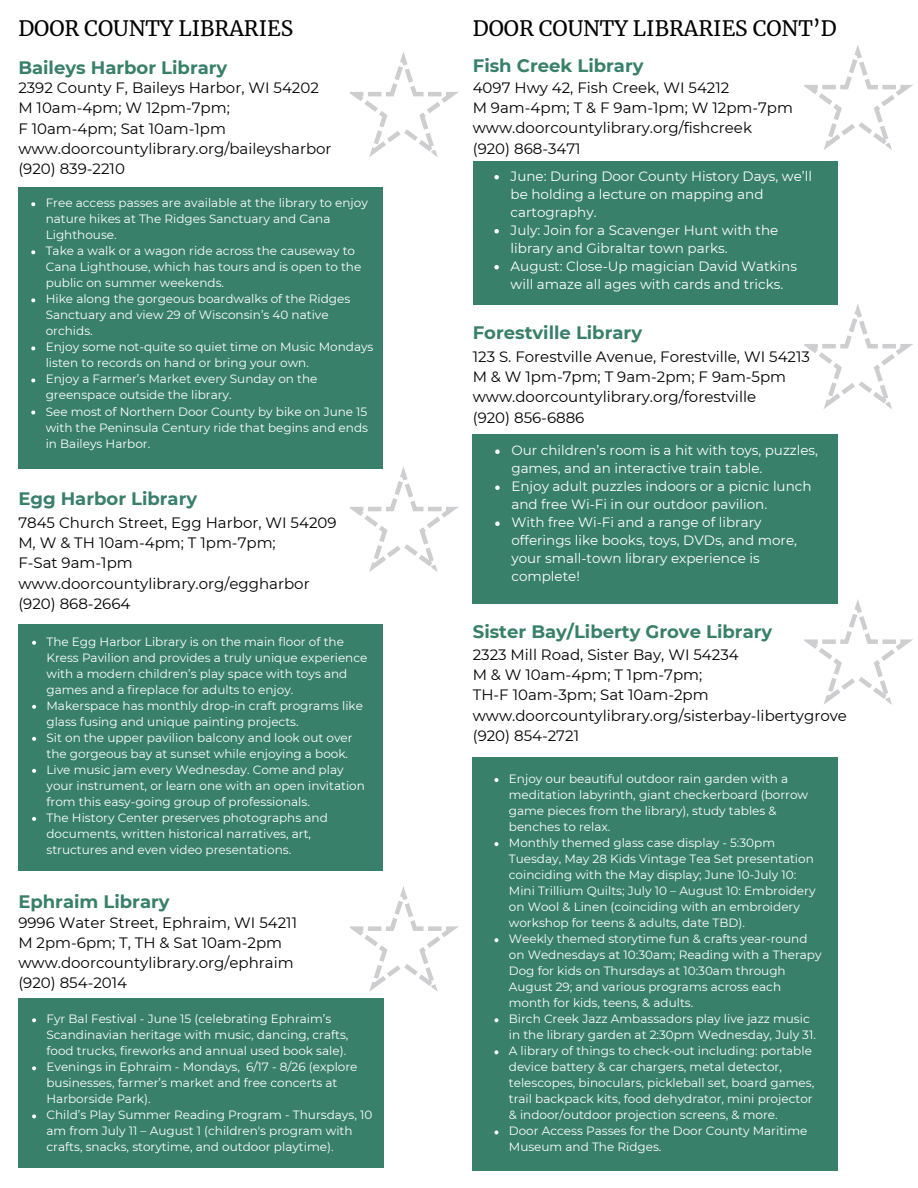
<style>
.page{position:relative;width:918px;height:1188px;background:#fff}
.page>*{position:absolute;margin:0;border:0;box-sizing:border-box;transform-origin:0 0}
.t1{font:21px "Merriweather";color:#000}
.t2{font:700 18px "Montserrat";color:#388069}
.t3{font:15px/20.2px "Montserrat";color:#000}
.t4{font:13.5px/18px "Montserrat";color:#fff}
.t5{font:12px/16px "Montserrat";color:#fff}
</style>
<div class="page">
<div style="left:18px;top:187px;width:365px;height:281px;background:#388069"></div>
<svg style="left:350px;top:52px;width:109px;height:105px"></svg>
<svg style="left:31px;top:202px;width:4px;height:4px"></svg>
<svg style="left:31px;top:250px;width:4px;height:4px"></svg>
<svg style="left:31px;top:298px;width:4px;height:4px"></svg>
<svg style="left:31px;top:346px;width:4px;height:4px"></svg>
<svg style="left:31px;top:378px;width:4px;height:4px"></svg>
<svg style="left:31px;top:410px;width:4px;height:4px"></svg>
<div style="left:18px;top:625px;width:365px;height:246px;background:#388069"></div>
<svg style="left:348px;top:467px;width:110px;height:105px"></svg>
<svg style="left:32px;top:641px;width:4px;height:4px"></svg>
<svg style="left:32px;top:705px;width:4px;height:4px"></svg>
<svg style="left:32px;top:737px;width:4px;height:4px"></svg>
<svg style="left:32px;top:769px;width:4px;height:4px"></svg>
<svg style="left:32px;top:817px;width:4px;height:4px"></svg>
<div style="left:18px;top:999px;width:365px;height:169px;background:#388069"></div>
<svg style="left:350px;top:886px;width:109px;height:106px"></svg>
<svg style="left:32px;top:1018px;width:4px;height:4px"></svg>
<svg style="left:32px;top:1066px;width:4px;height:4px"></svg>
<svg style="left:32px;top:1114px;width:4px;height:4px"></svg>
<div style="left:473px;top:434px;width:365px;height:170px;background:#388069"></div>
<svg style="left:804px;top:304px;width:109px;height:105px"></svg>
<svg style="left:495px;top:449px;width:5px;height:5px"></svg>
<svg style="left:495px;top:485px;width:5px;height:5px"></svg>
<svg style="left:495px;top:521px;width:5px;height:5px"></svg>
<div style="left:473px;top:758px;width:365px;height:413px;background:#388069"></div>
<svg style="left:804px;top:599px;width:109px;height:106px"></svg>
<svg style="left:494px;top:778px;width:4px;height:4px"></svg>
<svg style="left:494px;top:842px;width:4px;height:4px"></svg>
<svg style="left:494px;top:938px;width:4px;height:4px"></svg>
<svg style="left:494px;top:1018px;width:4px;height:4px"></svg>
<svg style="left:494px;top:1050px;width:4px;height:4px"></svg>
<svg style="left:494px;top:1130px;width:4px;height:4px"></svg>
<div style="left:473px;top:161px;width:365px;height:144px;background:#388069"></div>
<svg style="left:804px;top:45px;width:109px;height:105px"></svg>
<svg style="left:494px;top:175px;width:5px;height:4px"></svg>
<svg style="left:494px;top:229px;width:5px;height:4px"></svg>
<svg style="left:494px;top:265px;width:5px;height:4px"></svg>
<h1 class="t1" style="left:18px;top:15px;width:276px">DOOR COUNTY LIBRARIES</h1>
<h2 class="t2" style="left:18px;top:56px;width:211px">Baileys Harbor Library</h2>
<p class="t3" style="left:18px;top:78px;width:315px">2392 County F, Baileys Harbor, WI 54202<br>M 10am-4pm; W 12pm-7pm;<br>F 10am-4pm; Sat 10am-1pm www.doorcountylibrary.org/baileysharbor (920) 839-2210</p>
<p class="t5" style="left:46px;top:195px;width:329px">Free access passes are available at the library to enjoy nature hikes at The Ridges Sanctuary and Cana Lighthouse.<br>Take a walk or a wagon ride across the causeway to Cana Lighthouse, which has tours and is open to the public on summer weekends.<br>Hike along the gorgeous boardwalks of the Ridges Sanctuary and view 29 of Wisconsin’s 40 native orchids.<br>Enjoy some not-quite so quiet time on Music Mondays listen to records on hand or bring your own.<br>Enjoy a Farmer’s Market every Sunday on the greenspace outside the library.<br>See most of Northern Door County by bike on June 15 with the Peninsula Century ride that begins and ends in Baileys Harbor.</p>
<h2 class="t2" style="left:18px;top:488px;width:180px">Egg Harbor Library</h2>
<p class="t3" style="left:18px;top:512px;width:320px">7845 Church Street, Egg Harbor, WI 54209<br>M, W &amp; TH 10am-4pm; T 1pm-7pm;<br>F-Sat 9am-1pm www.doorcountylibrary.org/eggharbor (920) 868-2664</p>
<p class="t5" style="left:47px;top:633px;width:322px">The Egg Harbor Library is on the main floor of the Kress Pavilion and provides a truly unique experience with a modern children’s play space with toys and games and a fireplace for adults to enjoy.<br>Makerspace has monthly drop-in craft programs like glass fusing and unique painting projects.<br>Sit on the upper pavilion balcony and look out over the gorgeous bay at sunset while enjoying a book.<br>Live music jam every Wednesday. Come and play your instrument, or learn one with an open invitation from this easy-going group of professionals.<br>The History Center preserves photographs and documents, written historical narratives, art, structures and even video presentations.</p>
<h2 class="t2" style="left:18px;top:890px;width:153px">Ephraim Library</h2>
<p class="t3" style="left:18px;top:912px;width:280px">9996 Water Street, Ephraim, WI 54211<br>M 2pm-6pm; T, TH &amp; Sat 10am-2pm www.doorcountylibrary.org/ephraim (920) 854-2014</p>
<p class="t5" style="left:47px;top:1011px;width:327px">Fyr Bal Festival - June 15 (celebrating Ephraim’s Scandinavian heritage with music, dancing, crafts, food trucks, fireworks and annual used book sale).<br>Evenings in Ephraim - Mondays, 6/17 - 8/26 (explore businesses, farmer’s market and free concerts at Harborside Park).<br>Child’s Play Summer Reading Program - Thursdays, 10 am from July 11 – August 1 (children's program with crafts, snacks, storytime, and outdoor playtime).</p>
<h1 class="t1" style="left:473px;top:15px;width:365px">DOOR COUNTY LIBRARIES CONT’D</h1>
<h2 class="t2" style="left:473px;top:55px;width:172px">Fish Creek Library</h2>
<p class="t3" style="left:473px;top:77px;width:322px">4097 Hwy 42, Fish Creek, WI 54212<br>M 9am-4pm; T &amp; F 9am-1pm; W 12pm-7pm www.doorcountylibrary.org/fishcreek (920) 868-3471</p>
<p class="t4" style="left:511px;top:167px;width:303px">June: During Door County History Days, we’ll be holding a lecture on mapping and cartography.<br>July: Join for a Scavenger Hunt with the library and Gibraltar town parks.<br>August: Close-Up magician David Watkins will amaze all ages with cards and tricks.</p>
<h2 class="t2" style="left:473px;top:321px;width:171px">Forestville Library</h2>
<p class="t3" style="left:473px;top:346px;width:339px">123 S. Forestville Avenue, Forestville, WI 54213<br>M &amp; W 1pm-7pm; T 9am-2pm; F 9am-5pm www.doorcountylibrary.org/forestville<br>(920) 856-6886</p>
<p class="t4" style="left:511px;top:441px;width:308px">Our children’s room is a hit with toys, puzzles, games, and an interactive train table.<br>Enjoy adult puzzles indoors or a picnic lunch and free Wi-Fi in our outdoor pavilion.<br>With free Wi-Fi and a range of library offerings like books, toys, DVDs, and more, your small-town library experience is complete!</p>
<h2 class="t2" style="left:473px;top:621px;width:301px">Sister Bay/Liberty Grove Library</h2>
<p class="t3" style="left:473px;top:644px;width:376px">2323 Mill Road, Sister Bay, WI 54234<br>M &amp; W 10am-4pm; T 1pm-7pm;<br>TH-F 10am-3pm; Sat 10am-2pm www.doorcountylibrary.org/sisterbay-libertygrove (920) 854-2721</p>
<p class="t5" style="left:509px;top:771px;width:314px">Enjoy our beautiful outdoor rain garden with a meditation labyrinth, giant checkerboard (borrow game pieces from the library), study tables &amp; benches to relax.<br>Monthly themed glass case display - 5:30pm Tuesday, May 28 Kids Vintage Tea Set presentation coinciding with the May display; June 10-July 10:<br>Mini Trillium Quilts; July 10 – August 10: Embroidery on Wool &amp; Linen (coinciding with an embroidery workshop for teens &amp; adults, date TBD).<br>Weekly themed storytime fun &amp; crafts year-round on Wednesdays at 10:30am; Reading with a Therapy Dog for kids on Thursdays at 10:30am through August 29; and various programs across each month for kids, teens, &amp; adults.<br>Birch Creek Jazz Ambassadors play live jazz music in the library garden at 2:30pm Wednesday, July 31.<br>A library of things to check-out including: portable device battery &amp; car chargers, metal detector, telescopes, binoculars, pickleball set, board games, trail backpack kits, food dehydrator, mini projector &amp; indoor/outdoor projection screens, &amp; more.<br>Door Access Passes for the Door County Maritime Museum and The Ridges.</p>
</div>
